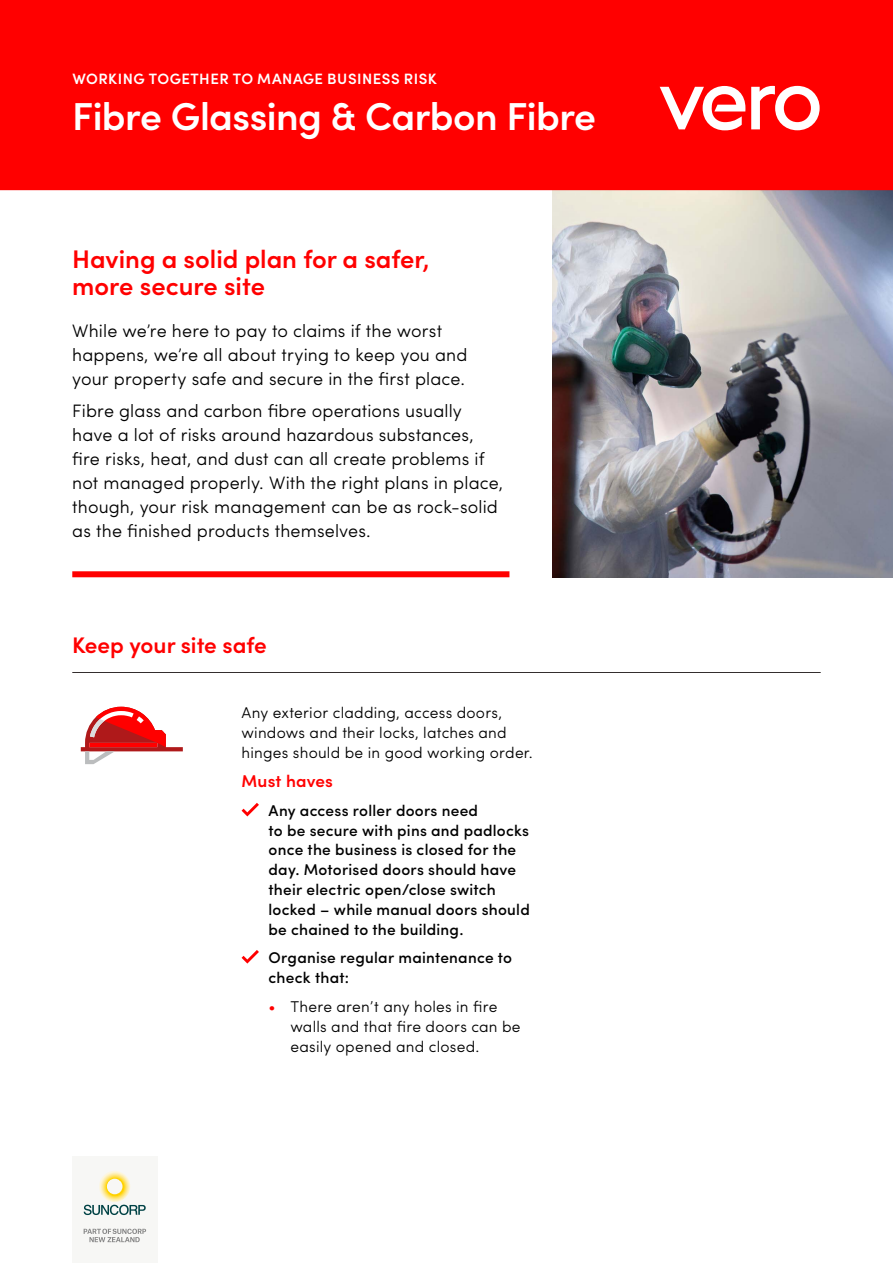
<style>
.page{position:relative;width:893px;height:1263px;background:#fff}
.page>*{position:absolute;margin:0;border:0;box-sizing:border-box;transform-origin:0 0}
.t1{font:600 39px "Sofia Pro";letter-spacing:-.015em;color:#fff}
.t2{font:600 25.5px/27.8px "Sofia Pro";color:#f00}
.t3{font:600 22.5px "Sofia Pro";color:#f00}
.t4{font:300 18px/24px "Sofia Pro";letter-spacing:.01em;color:#000}
.t5{font:600 17.1px "Sofia Pro";letter-spacing:.01em;color:#f00}
.t6{font:500 15.6px/19.8px "Sofia Pro";letter-spacing:.015em;color:#000}
.t7{font:300 15.6px/20.1px "Sofia Pro";letter-spacing:.015em;color:#000}
.t8{font:600 15px "Sofia Pro";letter-spacing:.03em;color:#fff}
.s1{color:#f00}
</style>
<div class="page">
<img style="left:553px;top:190px;width:340px;height:388px">
<div style="left:72px;top:1157px;width:85px;height:106px;background:#f7f7f5"></div>
<svg style="left:84px;top:1229px;width:62px;height:13px"></svg>
<svg style="left:84px;top:1204px;width:62px;height:11px"></svg>
<div style="left:72px;top:571px;width:437px;height:6px;background:#f00"></div>
<div style="left:0;top:0;width:893px;height:190px;background:#f00"></div>
<svg style="left:660px;top:86px;width:85px;height:44px"></svg>
<svg style="left:751px;top:86px;width:69px;height:44px"></svg>
<svg style="left:242px;top:803px;width:17px;height:13px"></svg>
<svg style="left:242px;top:950px;width:17px;height:13px"></svg>
<hr style="left:72px;top:672px;width:749px;height:1px;background:#342e2e">
<svg style="left:81px;top:707px;width:102px;height:57px"></svg>
<p class="t8" style="left:72px;top:68px;width:366px">WORKING TOGETHER TO MANAGE BUSINESS RISK</p>
<h1 class="t1" style="left:72px;top:87px;width:525px">Fibre Glassing &amp; Carbon Fibre</h1>
<h2 class="t2" style="left:72px;top:243px;width:359px">Having a solid plan for a safer, more secure site</h2>
<p class="t4" style="left:72px;top:317px;width:397px">While we’re here to pay to claims if the worst happens, we’re all about trying to keep you and your property safe and secure in the first place.</p>
<p class="t4" style="left:72px;top:398px;width:432px">Fibre glass and carbon fibre operations usually have a lot of risks around hazardous substances, fire risks, heat, and dust can all create problems if not managed properly. With the right plans in place, though, your risk management can be as rock-solid as the finished products themselves.</p>
<p class="t3" style="left:72px;top:628px;width:196px">Keep your site safe</p>
<p class="t7" style="left:242px;top:701px;width:293px">Any exterior cladding, access doors, windows and their locks, latches and hinges should be in good working order.</p>
<p class="t5" style="left:242px;top:768px;width:93px">Must haves</p>
<p class="t6" style="left:269px;top:799px;width:263px">Any access roller doors need<br>to be secure with pins and padlocks once the business is closed for the day. Motorised doors should have their electric open/close switch locked – while manual doors should be chained to the building.</p>
<p class="t6" style="left:269px;top:946px;width:245px">Organise regular maintenance to check that:</p>
<p class="t7" style="left:290px;top:995px;width:232px;text-indent:-22px"><span class="s1">•</span> There aren’t any holes in fire walls and that fire doors can be easily opened and closed.</p>
</div>
